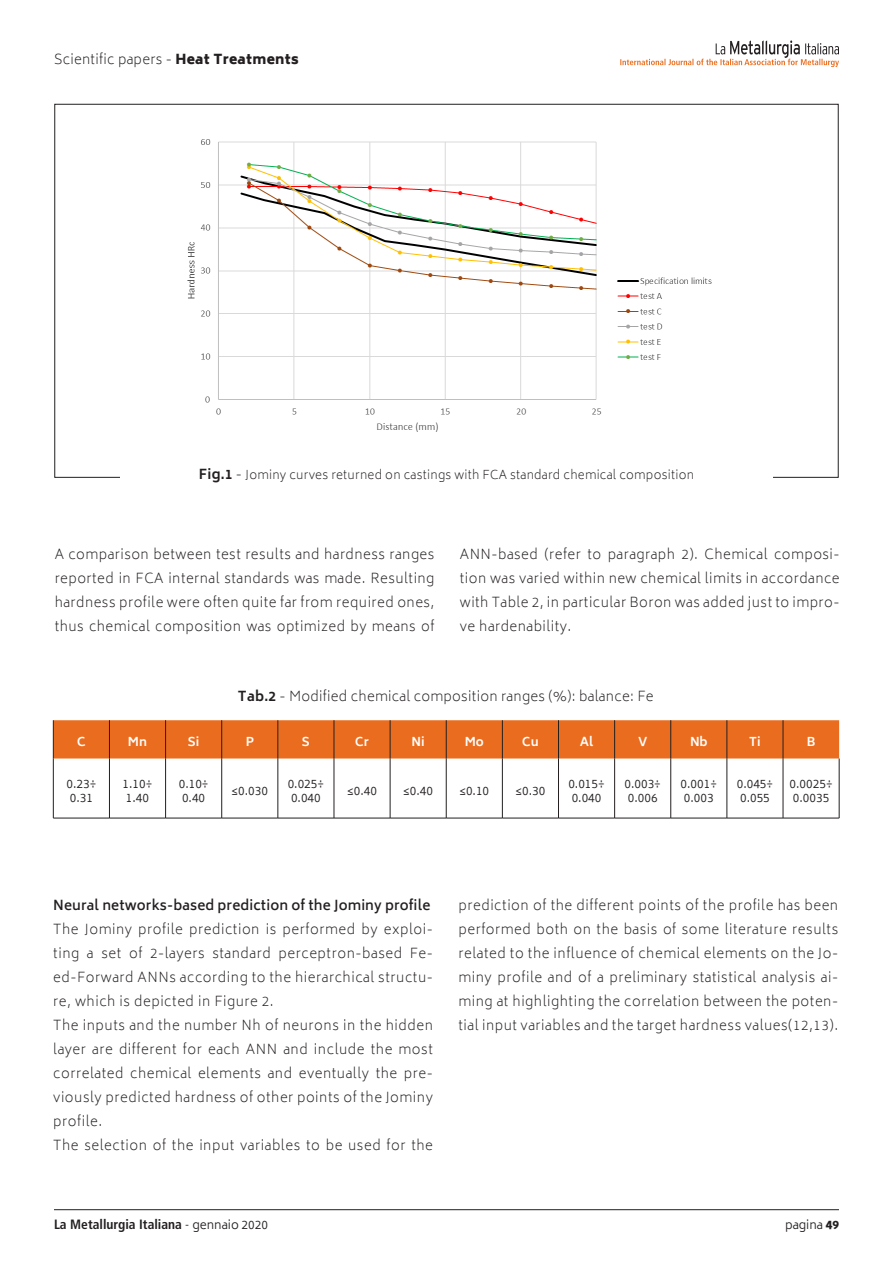
<style>
.page{position:relative;width:893px;height:1263px;background:#fff}
.page>*{position:absolute;margin:0;border:0;box-sizing:border-box;transform-origin:0 0}
.t1{font:200 13.5px/24px "Biryani";letter-spacing:.04em;color:#231f20;text-align:justify}
.t2{font:200 13.5px "Biryani";letter-spacing:.02em;color:#231f20}
.t3{font:600 13.5px "Biryani";letter-spacing:.01em;color:#231f20}
.t4{font:700 condensed 13.5px "Frutiger LT Std";color:#231f20}
.t5{font:300 12px "Biryani";color:#231f20}
.t6{font:200 12px "Biryani";letter-spacing:.02em;color:#231f20}
.t7{font:700 12px "Biryani";color:#fff}
.s1{font-weight:800}
.s2{font-weight:700;font-size:13.5px}
.s3{font-size:13.5px}
.s4{font-weight:700}
.s5{font-weight:300}
.s6{font-family:"Biryani";font-weight:300;font-stretch:normal;font-size:12px}
</style>
<div class="page">
<hr style="left:54px;top:1209px;width:785px;height:1px;background:#231f20">
<svg style="left:620px;top:40px;width:219px;height:27px"></svg>
<img style="left:187px;top:139px;width:525px;height:293px">
<div style="left:54px;top:720px;width:785px;height:38px;background:#ea6d1f"></div>
<hr style="left:670px;top:720px;width:1px;height:38px;background:#231f20">
<hr style="left:727px;top:720px;width:1px;height:38px;background:#231f20">
<hr style="left:783px;top:720px;width:1px;height:38px;background:#231f20">
<hr style="left:670px;top:758px;width:1px;height:60px;background:#231f20">
<hr style="left:727px;top:758px;width:1px;height:60px;background:#231f20">
<hr style="left:783px;top:758px;width:1px;height:60px;background:#231f20">
<hr style="left:839px;top:758px;width:1px;height:60px;background:#231f20">
<hr style="left:53px;top:818px;width:56px;height:1px;background:#231f20">
<hr style="left:109px;top:818px;width:57px;height:1px;background:#231f20">
<hr style="left:166px;top:818px;width:56px;height:1px;background:#231f20">
<hr style="left:222px;top:818px;width:56px;height:1px;background:#231f20">
<hr style="left:278px;top:818px;width:56px;height:1px;background:#231f20">
<hr style="left:334px;top:818px;width:56px;height:1px;background:#231f20">
<hr style="left:390px;top:818px;width:56px;height:1px;background:#231f20">
<hr style="left:446px;top:818px;width:56px;height:1px;background:#231f20">
<hr style="left:502px;top:818px;width:56px;height:1px;background:#231f20">
<hr style="left:558px;top:818px;width:57px;height:1px;background:#231f20">
<hr style="left:615px;top:818px;width:56px;height:1px;background:#231f20">
<hr style="left:671px;top:818px;width:56px;height:1px;background:#231f20">
<hr style="left:727px;top:818px;width:56px;height:1px;background:#231f20">
<hr style="left:783px;top:818px;width:56px;height:1px;background:#231f20">
<hr style="left:53px;top:720px;width:1px;height:38px;background:#231f20">
<hr style="left:109px;top:720px;width:1px;height:38px;background:#231f20">
<hr style="left:165px;top:720px;width:1px;height:38px;background:#231f20">
<hr style="left:221px;top:720px;width:1px;height:38px;background:#231f20">
<hr style="left:278px;top:720px;width:1px;height:38px;background:#231f20">
<hr style="left:334px;top:720px;width:1px;height:38px;background:#231f20">
<hr style="left:390px;top:720px;width:1px;height:38px;background:#231f20">
<hr style="left:446px;top:720px;width:1px;height:38px;background:#231f20">
<hr style="left:502px;top:720px;width:1px;height:38px;background:#231f20">
<hr style="left:558px;top:720px;width:1px;height:38px;background:#231f20">
<hr style="left:614px;top:720px;width:1px;height:38px;background:#231f20">
<hr style="left:53px;top:758px;width:1px;height:60px;background:#231f20">
<hr style="left:109px;top:758px;width:1px;height:60px;background:#231f20">
<hr style="left:165px;top:758px;width:1px;height:60px;background:#231f20">
<hr style="left:221px;top:758px;width:1px;height:60px;background:#231f20">
<hr style="left:278px;top:758px;width:1px;height:60px;background:#231f20">
<hr style="left:334px;top:758px;width:1px;height:60px;background:#231f20">
<hr style="left:390px;top:758px;width:1px;height:60px;background:#231f20">
<hr style="left:446px;top:758px;width:1px;height:60px;background:#231f20">
<hr style="left:502px;top:758px;width:1px;height:60px;background:#231f20">
<hr style="left:558px;top:758px;width:1px;height:60px;background:#231f20">
<hr style="left:614px;top:758px;width:1px;height:60px;background:#231f20">
<p class="t2" style="left:54px;top:52px;width:246px">Scientific papers - <span class="s1">Heat Treatments</span></p>
<p class="t6" style="left:199px;top:468px;width:497px"><span class="s2">Fig.1</span> <span class="s3">-</span> Jominy curves returned on castings with FCA standard chemical composition</p>
<p class="t1" style="left:55px;top:543px;width:381px">A comparison between test results and hardness ranges reported in FCA internal standards was made. Resulting hardness profile were often quite far from required ones, thus chemical composition was optimized by means of</p>
<p class="t1" style="left:460px;top:543px;width:381px">ANN-based (refer to paragraph 2). Chemical composi&shy;tion was varied within new chemical limits in accordance with Table 2, in particular Boron was added just to impro&shy;ve hardenability.</p>
<p class="t2" style="left:238px;top:688px;width:417px"><span class="s4">Tab.2</span> - Modified chemical composition ranges (%): balance: Fe</p>
<p class="t7" style="left:77px;top:735px;width:10px">C</p>
<p class="t7" style="left:128px;top:735px;width:21px">Mn</p>
<p class="t7" style="left:188px;top:735px;width:13px">Si</p>
<p class="t7" style="left:246px;top:735px;width:10px">P</p>
<p class="t7" style="left:302px;top:735px;width:9px">S</p>
<p class="t7" style="left:355px;top:735px;width:15px">Cr</p>
<p class="t7" style="left:412px;top:735px;width:15px">Ni</p>
<p class="t7" style="left:465px;top:735px;width:21px">Mo</p>
<p class="t7" style="left:522px;top:735px;width:18px">Cu</p>
<p class="t7" style="left:580px;top:735px;width:15px">Al</p>
<p class="t7" style="left:638px;top:735px;width:11px">V</p>
<p class="t7" style="left:690px;top:735px;width:19px">Nb</p>
<p class="t7" style="left:749px;top:735px;width:13px">Ti</p>
<p class="t7" style="left:807px;top:735px;width:10px">B</p>
<p class="t5" style="left:66px;top:776px;width:31px">0.23÷</p>
<p class="t5" style="left:70px;top:791px;width:25px">0.31</p>
<p class="t5" style="left:123px;top:776px;width:31px">1.10÷</p>
<p class="t5" style="left:126px;top:791px;width:25px">1.40</p>
<p class="t5" style="left:179px;top:776px;width:31px">0.10÷</p>
<p class="t5" style="left:182px;top:791px;width:25px">0.40</p>
<p class="t5" style="left:288px;top:776px;width:38px">0.025÷</p>
<p class="t5" style="left:291px;top:791px;width:31px">0.040</p>
<p class="t5" style="left:568px;top:776px;width:38px">0.015÷</p>
<p class="t5" style="left:572px;top:791px;width:31px">0.040</p>
<p class="t5" style="left:624px;top:776px;width:38px">0.003÷</p>
<p class="t5" style="left:628px;top:791px;width:31px">0.006</p>
<p class="t5" style="left:681px;top:776px;width:38px">0.001÷</p>
<p class="t5" style="left:684px;top:791px;width:31px">0.003</p>
<p class="t5" style="left:737px;top:776px;width:38px">0.045÷</p>
<p class="t5" style="left:740px;top:791px;width:31px">0.055</p>
<p class="t5" style="left:790px;top:776px;width:45px">0.0025÷</p>
<p class="t5" style="left:793px;top:791px;width:38px">0.0035</p>
<p class="t5" style="left:232px;top:784px;width:38px">≤0.030</p>
<p class="t5" style="left:347px;top:784px;width:31px">≤0.40</p>
<p class="t5" style="left:403px;top:784px;width:31px">≤0.40</p>
<p class="t5" style="left:459px;top:784px;width:31px">≤0.10</p>
<p class="t5" style="left:515px;top:784px;width:31px">≤0.30</p>
<p class="t3" style="left:53px;top:897px;width:379px">Neural networks-based prediction of the Jominy profile</p>
<p class="t1" style="left:53px;top:917px;width:381px">The Jominy profile prediction is performed by exploi&shy;ting a set of 2-layers standard perceptron-based Fe&shy;ed-Forward ANNs according to the hierarchical structu&shy;re, which is depicted in Figure 2.</p>
<p class="t1" style="left:53px;top:1013px;width:381px">The inputs and the number Nh of neurons in the hidden layer are different for each ANN and include the most correlated chemical elements and eventually the pre&shy;viously predicted hardness of other points of the Jominy profile.</p>
<p class="t1" style="left:53px;top:1133px;width:381px">The selection of the input variables to be used for the</p>
<p class="t1" style="left:458px;top:893px;width:381px">prediction of the different points of the profile has been performed both on the basis of some literature results related to the influence of chemical elements on the Jo&shy;miny profile and of a preliminary statistical analysis ai&shy;ming at highlighting the correlation between the poten&shy;tial input variables and the target hardness values(12,13).</p>
<p class="t4" style="left:54px;top:1216px;width:215px">La Metallurgia Italiana <span class="s5">-</span> <span class="s6">gennaio 2020</span></p>
<p class="t5" style="left:785px;top:1218px;width:55px">pagina <span class="s1">49</span></p>
</div>
